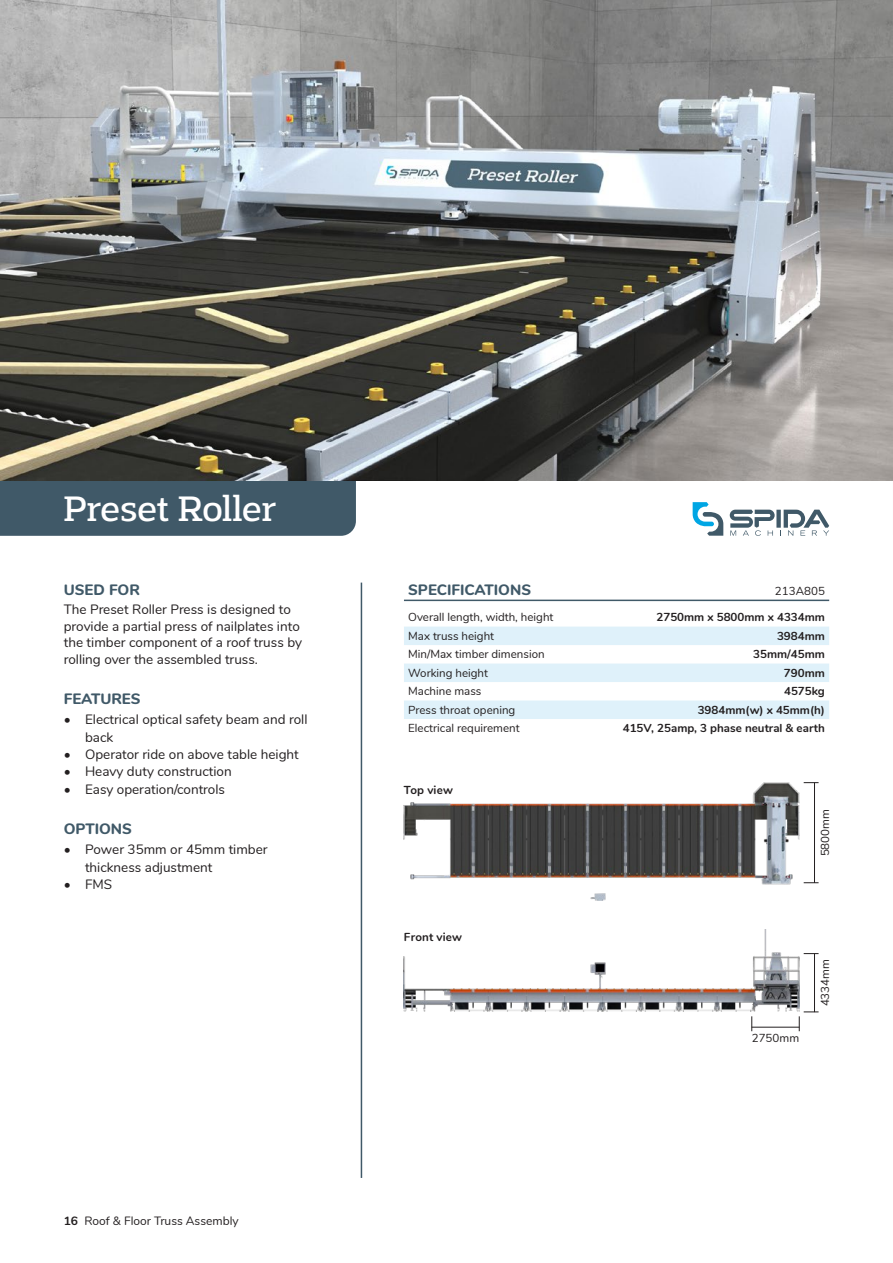
<style>
.page{position:relative;width:893px;height:1263px;background:#fff}
.page>*{position:absolute;margin:0;border:0;box-sizing:border-box;transform-origin:0 0}
.t1{font:37.5px "Adria Slab";letter-spacing:-.005em;color:#fff}
.t2{font:800 15px "Nunito";color:#405968}
.t3{font:13.5px/16.5px "Nunito";color:#231f20}
.t4{font:12px "Nunito";color:#231f20}
.t5{font:11.55px "Nunito";color:#231f20}
.t6{font:700 11.55px "Nunito";color:#231f20}
.s1{font-weight:700}
</style>
<div class="page">
<div style="left:0;top:480px;width:356px;height:56px;background:#405968"></div>
<svg style="left:730px;top:510px;width:99px;height:26px"></svg>
<svg style="left:693px;top:502px;width:30px;height:34px"></svg>
<hr style="left:361px;top:583px;width:1px;height:595px;background:#405968">
<hr style="left:404px;top:600px;width:425px;height:1px;background:#405968">
<svg style="left:404px;top:627px;width:425px;height:92px"></svg>
<hr style="left:752px;top:1027px;width:47px;height:1px;background:#231f20">
<svg style="left:751px;top:1016px;width:1px;height:15px"></svg>
<hr style="left:814px;top:953px;width:1px;height:59px;background:#231f20">
<svg style="left:799px;top:1012px;width:20px;height:19px"></svg>
<svg style="left:804px;top:953px;width:15px;height:1px"></svg>
<hr style="left:814px;top:782px;width:1px;height:101px;background:#231f20">
<svg style="left:804px;top:882px;width:15px;height:1px"></svg>
<svg style="left:804px;top:782px;width:15px;height:1px"></svg>
<img style="left:0;top:0;width:893px;height:480px">
<img style="left:404px;top:929px;width:395px;height:82px">
<img style="left:404px;top:782px;width:395px;height:118px">
<h1 class="t1" style="left:64px;top:487px;width:214px">Preset Roller</h1>
<p class="t2" style="left:64px;top:578px;width:78px">USED FOR</p>
<p class="t5" style="left:775px;top:582px;width:51px">213A805</p>
<p class="t3" style="left:64px;top:600px;width:240px">The Preset Roller Press is designed to provide a partial press of nailplates into the timber component of a roof truss by rolling over the assembled truss.</p>
<p class="t2" style="left:64px;top:688px;width:78px">FEATURES</p>
<p class="t3" style="left:85px;top:710px;width:224px;line-height:17.4px;text-indent:-21px">• Electrical optical safety beam and roll back</p>
<p class="t3" style="left:64px;top:745px;width:237px">• Operator ride on above table height</p>
<p class="t3" style="left:64px;top:763px;width:169px">• Heavy duty construction</p>
<p class="t3" style="left:64px;top:780px;width:163px">• Easy operation/controls</p>
<p class="t2" style="left:64px;top:818px;width:70px">OPTIONS</p>
<p class="t3" style="left:85px;top:840px;width:184px;line-height:17.4px;text-indent:-21px">• Power 35mm or 45mm timber thickness adjustment</p>
<p class="t3" style="left:64px;top:875px;width:50px">• FMS</p>
<p class="t2" style="left:408px;top:578px;width:124px">SPECIFICATIONS</p>
<p class="t5" style="left:408px;top:609px;width:147px">Overall length, width, height</p>
<p class="t6" style="left:656px;top:609px;width:170px">2750mm x 5800mm x 4334mm</p>
<p class="t5" style="left:408px;top:627px;width:87px">Max truss height</p>
<p class="t6" style="left:777px;top:627px;width:49px">3984mm</p>
<p class="t5" style="left:408px;top:646px;width:138px">Min/Max timber dimension</p>
<p class="t6" style="left:753px;top:646px;width:73px">35mm/45mm</p>
<p class="t5" style="left:408px;top:664px;width:81px">Working height</p>
<p class="t6" style="left:784px;top:664px;width:42px">790mm</p>
<p class="t5" style="left:408px;top:683px;width:75px">Machine mass</p>
<p class="t6" style="left:784px;top:683px;width:42px">4575kg</p>
<p class="t5" style="left:408px;top:701px;width:109px">Press throat opening</p>
<p class="t6" style="left:698px;top:701px;width:129px">3984mm(w) x 45mm(h)</p>
<p class="t5" style="left:408px;top:720px;width:113px">Electrical requirement</p>
<p class="t6" style="left:623px;top:720px;width:204px">415V, 25amp, 3 phase neutral &amp; earth</p>
<p class="t6" style="left:404px;top:782px;width:50px">Top view</p>
<p class="t5" style="left:817px;top:856px;width:49px;rotate:-90deg">5800mm</p>
<p class="t4" style="left:64px;top:1212px;width:176px"><span class="s1">16</span> Roof &amp; Floor Truss Assembly</p>
<p class="t6" style="left:404px;top:929px;width:60px">Front view</p>
<p class="t5" style="left:752px;top:1029px;width:49px">2750mm</p>
<p class="t5" style="left:817px;top:1006px;width:49px;rotate:-90deg">4334mm</p>
</div>
